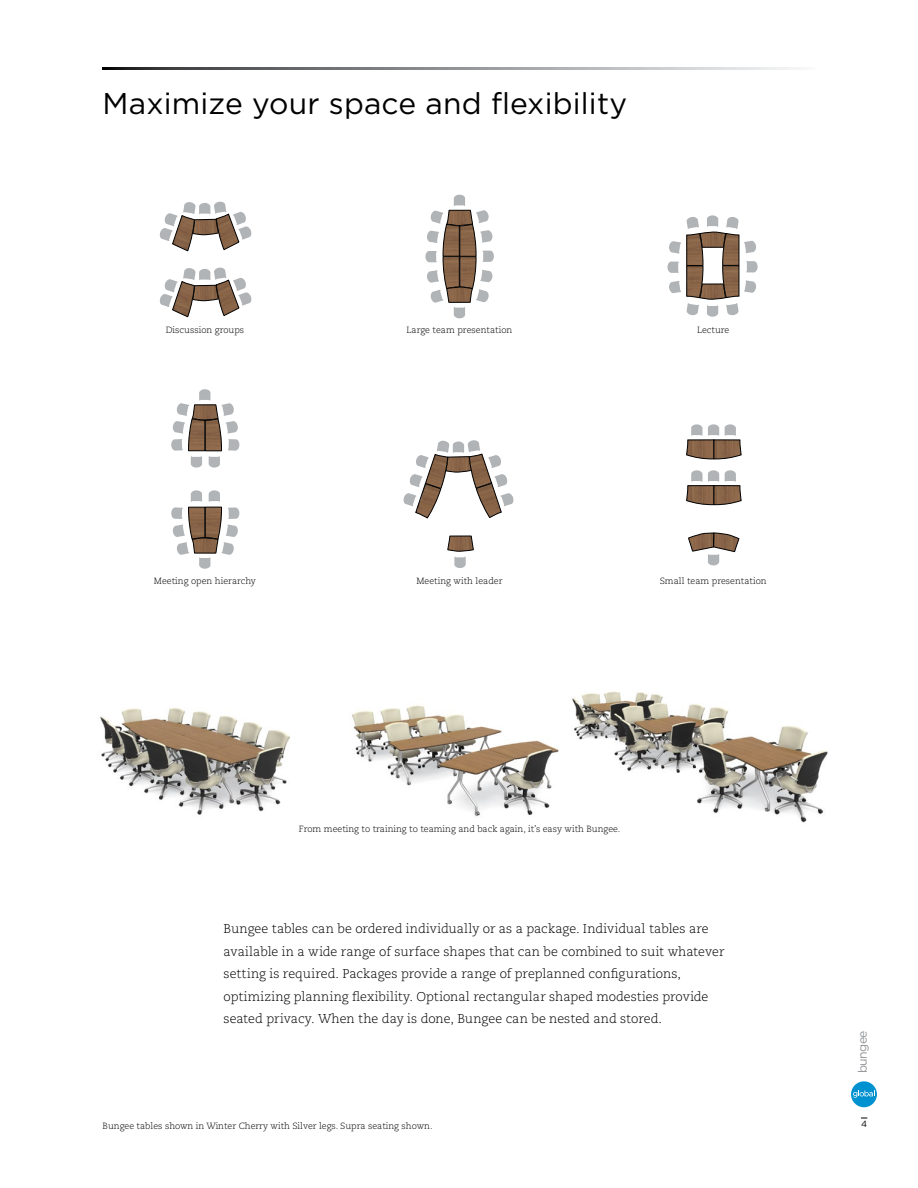
<style>
.page{position:relative;width:918px;height:1188px;background:#fff}
.page>*{position:absolute;margin:0;border:0;box-sizing:border-box;transform-origin:0 0}
.t1{font:30px "Gotham";letter-spacing:.005em;color:#000}
.t2{font:300 12.75px/22.5px "Caecilia LT Std";color:#000}
.t3{font:12.3px "Gotham";letter-spacing:-.05em;color:#939598}
.t4{font:300 9px "Caecilia LT Std";color:#000}
.t5{font:9px "Gotham";color:#000}
</style>
<div class="page">
<svg style="left:159px;top:201px;width:93px;height:51px"></svg>
<svg style="left:159px;top:267px;width:93px;height:51px"></svg>
<svg style="left:171px;top:389px;width:69px;height:79px"></svg>
<svg style="left:171px;top:490px;width:69px;height:79px"></svg>
<svg style="left:425px;top:195px;width:69px;height:123px"></svg>
<svg style="left:447px;top:535px;width:27px;height:33px"></svg>
<svg style="left:403px;top:440px;width:111px;height:79px"></svg>
<img style="left:100px;top:708px;width:190px;height:107px">
<svg style="left:668px;top:215px;width:90px;height:102px"></svg>
<svg style="left:686px;top:424px;width:56px;height:82px"></svg>
<svg style="left:688px;top:532px;width:52px;height:33px"></svg>
<img style="left:351px;top:705px;width:208px;height:112px">
<img style="left:572px;top:691px;width:256px;height:132px">
<div style="left:851px;top:1081px;width:26px;height:26px;background:#0091d1;border-radius:50%"></div>
<svg style="left:853px;top:1090px;width:22px;height:8px"></svg>
<svg style="left:103px;top:68px;width:693px;height:1px"></svg>
<h1 class="t1" style="left:103px;top:84px;width:526px">Maximize your space and flexibility</h1>
<p class="t4" style="left:166px;top:325px;width:80px">Discussion groups</p>
<p class="t4" style="left:407px;top:325px;width:107px">Large team presentation</p>
<p class="t4" style="left:697px;top:325px;width:34px">Lecture</p>
<p class="t4" style="left:154px;top:576px;width:104px">Meeting open hierarchy</p>
<p class="t4" style="left:416px;top:576px;width:88px">Meeting with leader</p>
<p class="t4" style="left:660px;top:576px;width:109px">Small team presentation</p>
<p class="t4" style="left:299px;top:824px;width:323px">From meeting to training to teaming and back again, it’s easy with Bungee.</p>
<p class="t2" style="left:224px;top:918px;width:502px">Bungee tables can be ordered individually or as a package. Individual tables are available in a wide range of surface shapes that can be combined to suit whatever setting is required. Packages provide a range of preplanned configurations, optimizing planning flexibility. Optional rectangular shaped modesties provide seated privacy. When the day is done, Bungee can be nested and stored.</p>
<p class="t4" style="left:103px;top:1120px;width:331px">Bungee tables shown in Winter Cherry with Silver legs. Supra seating shown.</p>
<p class="t3" style="left:854px;top:1073px;width:44px;rotate:-90deg">bungee</p>
<p class="t5" style="left:861px;top:1119px;width:8px">4</p>
</div>
